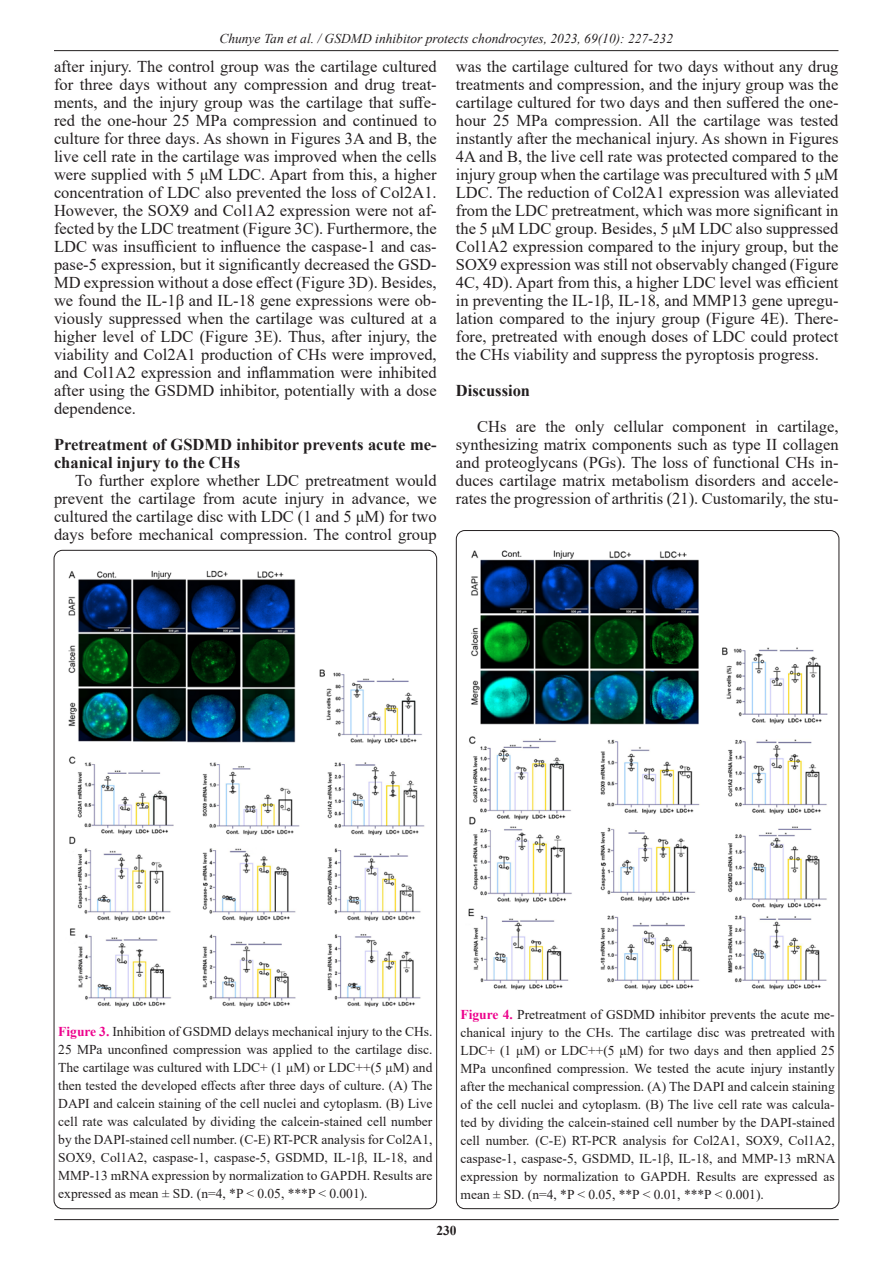
<style>
.page{position:relative;width:893px;height:1263px;background:#fff}
.page>*{position:absolute;margin:0;border:0;box-sizing:border-box;transform-origin:0 0}
.t1{font:16.5px/18px "Times New Roman";color:#231f20;text-align:justify}
.Pa7{font:700 16.5px/18px "Times New Roman";color:#231f20}
.t2{font:13.5px/18px "Times New Roman";color:#231f20;text-align:justify}
.t3{font:italic 13.5px "Times New Roman";color:#231f20}
.t4{font:700 13.5px "Times New Roman";color:#231f20}
.s1{font-weight:700;color:#ed028c}
</style>
<div class="page">
<hr style="left:54px;top:50px;width:784px;height:1px;background:#231f20">
<hr style="left:54px;top:1219px;width:785px;height:1px;background:#231f20">
<img style="left:68px;top:570px;width:357px;height:437px">
<img style="left:468px;top:550px;width:360px;height:440px">
<p class="t3" style="left:219px;top:29px;width:455px">Chunye Tan et al. / GSDMD inhibitor protects chondrocytes, 2023, 69(10): 227-232</p>
<p class="t1" style="left:54px;top:57px;width:384px">after injury. The control group was the cartilage cultured for three days without any compression and drug treat&shy;ments, and the injury group was the cartilage that suffe&shy;red the one-hour 25 MPa compression and continued to culture for three days. As shown in Figures 3A and B, the live cell rate in the cartilage was improved when the cells were supplied with 5 μM LDC. Apart from this, a higher concentration of LDC also prevented the loss of Col2A1.<br>However, the SOX9 and Col1A2 expression were not af&shy;fected by the LDC treatment (Figure 3C). Furthermore, the LDC was insufficient to influence the caspase-1 and cas&shy;pase-5 expression, but it significantly decreased the GSD-MD expression without a dose effect (Figure 3D). Besides, we found the IL-1β and IL-18 gene expressions were ob&shy;viously suppressed when the cartilage was cultured at a higher level of LDC (Figure 3E). Thus, after injury, the viability and Col2A1 production of CHs were improved, and Col1A2 expression and inflammation were inhibited after using the GSDMD inhibitor, potentially with a dose dependence.</p>
<p class="Pa7" style="left:54px;top:435px;width:384px">Pretreatment of GSDMD inhibitor prevents acute me&shy;chanical injury to the CHs</p>
<p class="t1" style="left:54px;top:471px;width:384px;text-indent:21px">To further explore whether LDC pretreatment would prevent the cartilage from acute injury in advance, we cultured the cartilage disc with LDC (1 and 5 μM) for two days before mechanical compression. The control group</p>
<p class="t1" style="left:456px;top:57px;width:384px">was the cartilage cultured for two days without any drug treatments and compression, and the injury group was the cartilage cultured for two days and then suffered the one&shy;hour 25 MPa compression. All the cartilage was tested instantly after the mechanical injury. As shown in Figures 4A and B, the live cell rate was protected compared to the injury group when the cartilage was precultured with 5 μM LDC. The reduction of Col2A1 expression was alleviated from the LDC pretreatment, which was more significant in the 5 μM LDC group. Besides, 5 μM LDC also suppressed Col1A2 expression compared to the injury group, but the SOX9 expression was still not observably changed (Figure 4C, 4D). Apart from this, a higher LDC level was efficient in preventing the IL-1β, IL-18, and MMP13 gene upregu&shy;lation compared to the injury group (Figure 4E). There&shy;fore, pretreated with enough doses of LDC could protect the CHs viability and suppress the pyroptosis progress.</p>
<p class="Pa7" style="left:456px;top:381px;width:76px">Discussion</p>
<p class="t1" style="left:456px;top:417px;width:384px;text-indent:21px">CHs are the only cellular component in cartilage, synthesizing matrix components such as type II collagen and proteoglycans (PGs). The loss of functional CHs in&shy;duces cartilage matrix metabolism disorders and accele&shy;rates the progression of arthritis (21). Customarily, the stu-</p>
<p class="t2" style="left:58px;top:1022px;width:376px"><span class="s1">Figure 3.</span> Inhibition of GSDMD delays mechanical injury to the CHs.<br>25 MPa unconfined compression was applied to the cartilage disc.<br>The cartilage was cultured with LDC+ (1 μM) or LDC++(5 μM) and then tested the developed effects after three days of culture. (A) The DAPI and calcein staining of the cell nuclei and cytoplasm. (B) Live cell rate was calculated by dividing the calcein-stained cell number by the DAPI-stained cell number. (C-E) RT-PCR analysis for Col2A1, SOX9, Col1A2, caspase-1, caspase-5, GSDMD, IL-1β, IL-18, and MMP-13 mRNA expression by normalization to GAPDH. Results are expressed as mean ± SD. (n=4, *P &lt; 0.05, ***P &lt; 0.001).</p>
<p class="t2" style="left:460px;top:1005px;width:376px"><span class="s1">Figure 4.</span> Pretreatment of GSDMD inhibitor prevents the acute me&shy;chanical injury to the CHs. The cartilage disc was pretreated with LDC+ (1 μM) or LDC++(5 μM) for two days and then applied 25<br>MPa unconfined compression. We tested the acute injury instantly after the mechanical compression. (A) The DAPI and calcein staining of the cell nuclei and cytoplasm. (B) The live cell rate was calcula&shy;ted by dividing the calcein-stained cell number by the DAPI-stained cell number. (C-E) RT-PCR analysis for Col2A1, SOX9, Col1A2, caspase-1, caspase-5, GSDMD, IL-1β, IL-18, and MMP-13 mRNA expression by normalization to GAPDH. Results are expressed as mean ± SD. (n=4, *P &lt; 0.05, **P &lt; 0.01, ***P &lt; 0.001).</p>
<p class="t4" style="left:436px;top:1220px;width:22px">230</p>
</div>
